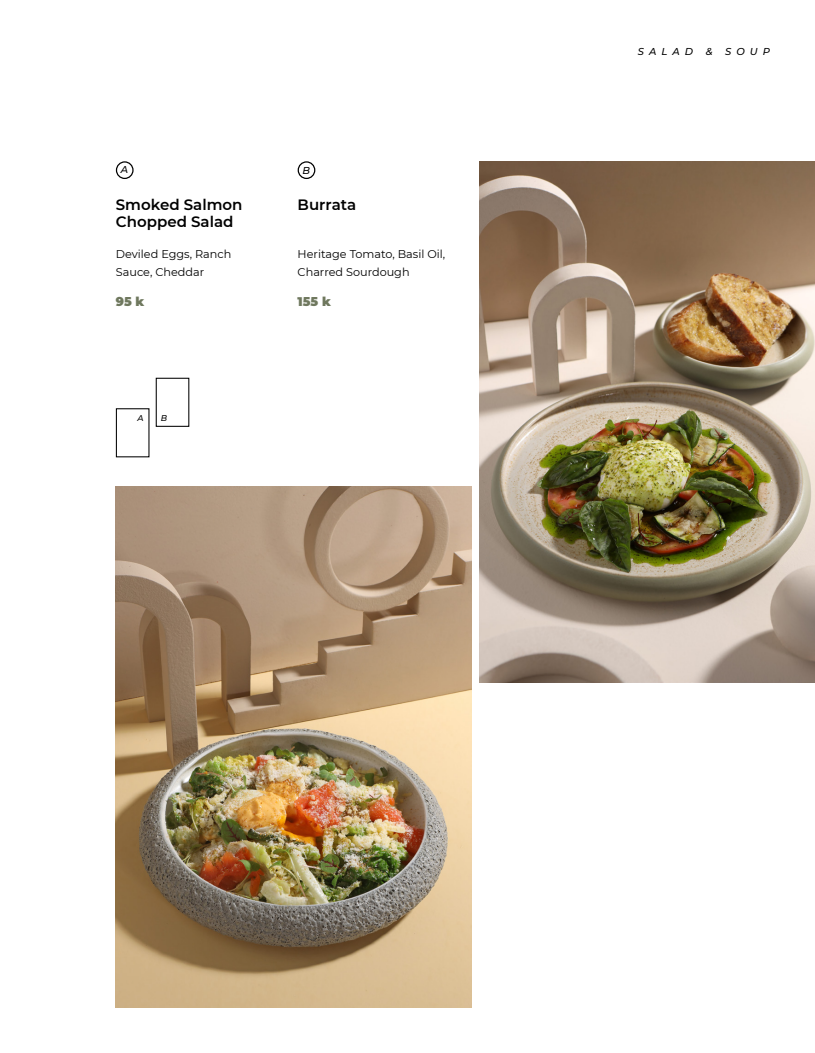
<style>
.page{position:relative;width:815px;height:1053px;background:#fff}
.page>*{position:absolute;margin:0;border:0;box-sizing:border-box;transform-origin:0 0}
.t1{font:600 15px "Montserrat";color:#000}
.t2{font:900 12.5px "Montserrat";color:#6f785e}
.t3{font:11.25px "Montserrat";color:#000}
.t4{font:italic 500 10px "Montserrat";letter-spacing:.5em;color:#000}
.t5{font:italic 500 8.38px "Montserrat";color:#000}
</style>
<div class="page">
<img style="left:116px;top:487px;width:356px;height:520px">
<img style="left:479px;top:161px;width:336px;height:521px">
<div style="left:116px;top:161px;width:18px;height:18px;border:1px solid #000;border-radius:50%"></div>
<div style="left:298px;top:161px;width:17px;height:18px;border:1px solid #000;border-radius:50%"></div>
<div style="left:116px;top:408px;width:33px;height:49px;border:1px solid #000"></div>
<div style="left:156px;top:378px;width:33px;height:49px;border:1px solid #000"></div>
<p class="t4" style="left:121px;top:162px;width:9px">A</p>
<p class="t4" style="left:302px;top:163px;width:9px">B</p>
<p class="t1" style="left:116px;top:193px;width:128px">Smoked Salmon</p>
<p class="t1" style="left:116px;top:211px;width:119px">Chopped Salad</p>
<p class="t3" style="left:116px;top:246px;width:117px">Deviled Eggs, Ranch</p>
<p class="t3" style="left:116px;top:265px;width:90px">Sauce, Cheddar</p>
<p class="t1" style="left:298px;top:193px;width:60px">Burrata</p>
<p class="t3" style="left:298px;top:246px;width:149px">Heritage Tomato, Basil Oil,</p>
<p class="t3" style="left:298px;top:265px;width:113px">Charred Sourdough</p>
<p class="t2" style="left:116px;top:292px;width:30px">95 k</p>
<p class="t2" style="left:298px;top:292px;width:35px">155 k</p>
<p class="t5" style="left:137px;top:412px;width:8px">A</p>
<p class="t5" style="left:161px;top:412px;width:8px">B</p>
<p class="t4" style="left:638px;top:44px;width:57px">SALAD</p>
<p class="t4" style="left:706px;top:44px;width:8px">&amp;</p>
<p class="t4" style="left:725px;top:44px;width:46px">SOUP</p>
</div>
